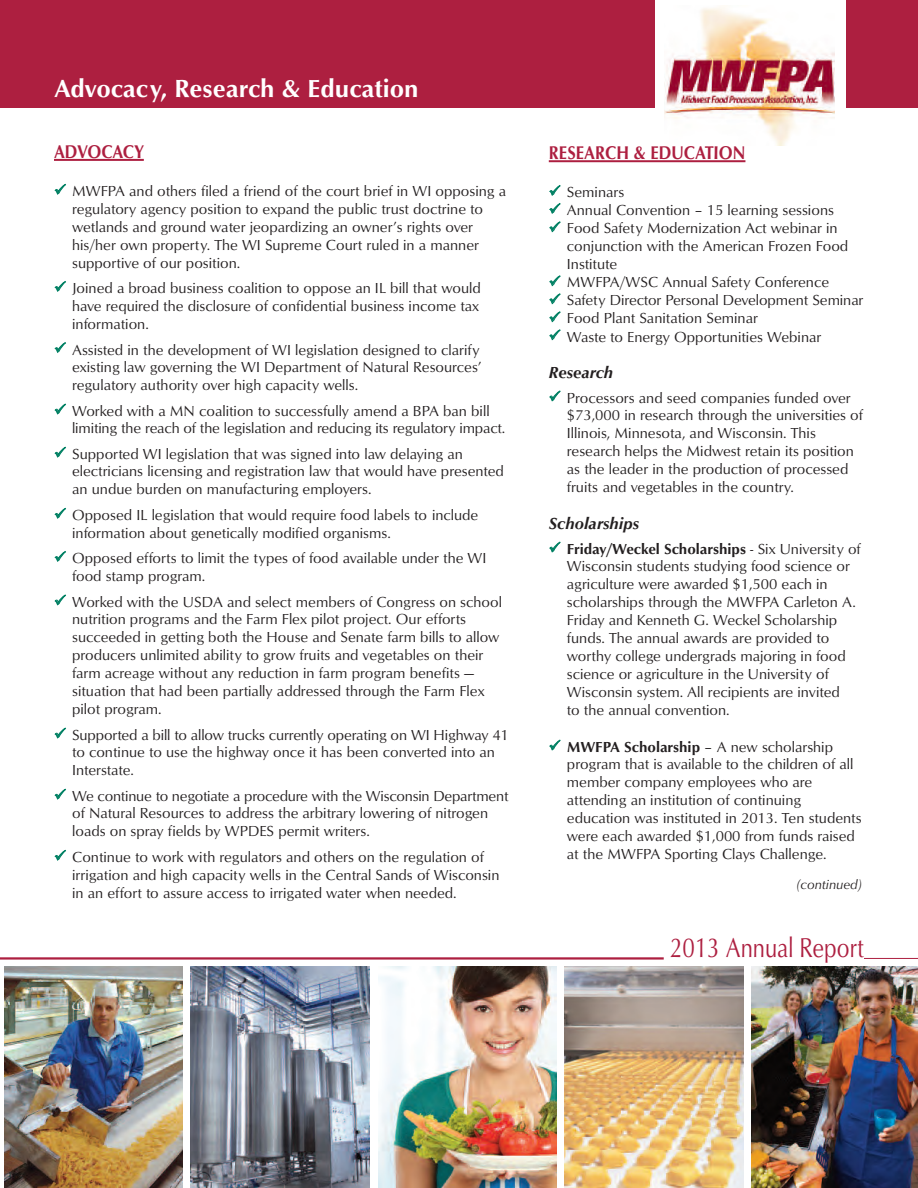
<style>
.page{position:relative;width:918px;height:1188px;background:#fff}
.page>*{position:absolute;margin:0;border:0;box-sizing:border-box;transform-origin:0 0}
.t1{font:28.2px "Optimum Roman DTC";color:#ad1f40;scale:.8 1}
.t2{font:25.5px "Optimum Bold DTC";color:#fff}
.t3{font:18.9px "Optimum Bold DTC";color:#ad1f40;scale:.87 1}
.t4{font:16.5px "Optimum Bold Italic DTC";color:#231f20}
.t5{font:15px/18px "Optimum Roman DTC";color:#231f20}
.t6{font:15px "Optimum Bold DTC";color:#231f20}
.t7{font:13.5px "Optimum Roman Italic DTC";color:#231f20}
.s1{font-family:"Optimum Roman DTC"}
</style>
<div class="page">
<div style="left:0;top:0;width:918px;height:107px;background:#ad1f40"></div>
<hr style="left:0;top:957px;width:664px;height:3px;background:#ad1f40">
<hr style="left:864px;top:958px;width:54px;height:1px;background:#ad1f40">
<img style="left:5px;top:967px;width:178px;height:221px">
<img style="left:191px;top:967px;width:178px;height:221px">
<img style="left:378px;top:967px;width:178px;height:221px">
<img style="left:751px;top:967px;width:167px;height:221px">
<img style="left:565px;top:967px;width:178px;height:221px">
<div style="left:655px;top:0;width:191px;height:283px;background:#fff"></div>
<img style="left:664px;top:7px;width:170px;height:139px">
<hr style="left:54px;top:159px;width:90px;height:2px;background:#ad1f40">
<hr style="left:549px;top:160px;width:196px;height:2px;background:#ad1f40">
<h2 class="t2" style="left:54px;top:73px;width:366px">Advocacy, Research &amp; Education</h2>
<p class="t3" style="left:54px;top:140px;width:105px">ADVOCACY</p>
<p class="t5" style="left:72px;top:182px;width:436px">MWFPA and others filed a friend of the court brief in WI opposing a regulatory agency position to expand the public trust doctrine to wetlands and ground water jeopardizing an owner’s rights over his/her own property. The WI Supreme Court ruled in a manner supportive of our position.</p>
<p class="t5" style="left:72px;top:279px;width:410px;text-align:justify">Joined a broad business coalition to oppose an IL bill that would have required the disclosure of confidential business income tax information.</p>
<p class="t5" style="left:72px;top:340px;width:411px">Assisted in the development of WI legislation designed to clarify existing law governing the WI Department of Natural Resources’ regulatory authority over high capacity wells.</p>
<p class="t5" style="left:72px;top:402px;width:435px;line-height:17.4px">Worked with a MN coalition to successfully amend a BPA ban bill limiting the reach of the legislation and reducing its regulatory impact.</p>
<p class="t5" style="left:72px;top:445px;width:433px">Supported WI legislation that was signed into law delaying an electricians licensing and registration law that would have presented an undue burden on manufacturing employers.</p>
<p class="t5" style="left:72px;top:506px;width:408px;line-height:17.4px">Opposed IL legislation that would require food labels to include information about genetically modified organisms.</p>
<p class="t5" style="left:72px;top:549px;width:416px;line-height:17.4px">Opposed efforts to limit the types of food available under the WI food stamp program.</p>
<p class="t5" style="left:72px;top:592px;width:431px">Worked with the USDA and select members of Congress on school nutrition programs and the Farm Flex pilot project. Our efforts succeeded in getting both the House and Senate farm bills to allow producers unlimited ability to grow fruits and vegetables on their farm acreage without any reduction in farm program benefits — situation that had been partially addressed through the Farm Flex pilot program.</p>
<p class="t5" style="left:72px;top:726px;width:438px">Supported a bill to allow trucks currently operating on WI Highway 41 to continue to use the highway once it has been converted into an<br>Interstate.</p>
<p class="t5" style="left:72px;top:787px;width:438px">We continue to negotiate a procedure with the Wisconsin Department of Natural Resources to address the arbitrary lowering of nitrogen loads on spray fields by WPDES permit writers.</p>
<p class="t5" style="left:72px;top:848px;width:429px">Continue to work with regulators and others on the regulation of irrigation and high capacity wells in the Central Sands of Wisconsin in an effort to assure access to irrigated water when needed.</p>
<p class="t3" style="left:549px;top:142px;width:228px">RESEARCH &amp; EDUCATION</p>
<p class="t5" style="left:567px;top:183px;width:298px">Seminars<br>Annual Convention – 15 learning sessions Food Safety Modernization Act webinar in conjunction with the American Frozen Food Institute<br>MWFPA/WSC Annual Safety Conference Safety Director Personal Development Seminar Food Plant Sanitation Seminar<br>Waste to Energy Opportunities Webinar</p>
<p class="t4" style="left:549px;top:363px;width:66px">Research</p>
<p class="t5" style="left:567px;top:389px;width:298px">Processors and seed companies funded over $73,000 in research through the universities of Illinois, Minnesota, and Wisconsin. This research helps the Midwest retain its position as the leader in the production of processed fruits and vegetables in the country.</p>
<p class="t4" style="left:549px;top:514px;width:92px">Scholarships</p>
<p class="t6" style="left:567px;top:540px;width:295px">Friday/Weckel Scholarships <span class="s1">- Six University of</span></p>
<p class="t5" style="left:567px;top:557px;width:291px">Wisconsin students studying food science or agriculture were awarded $1,500 each in scholarships through the MWFPA Carleton A.<br>Friday and Kenneth G. Weckel Scholarship funds. The annual awards are provided to worthy college undergrads majoring in food science or agriculture in the University of Wisconsin system. All recipients are invited to the annual convention.</p>
<p class="t6" style="left:567px;top:738px;width:268px">MWFPA Scholarship <span class="s1">– A new scholarship</span></p>
<p class="t5" style="left:567px;top:755px;width:296px">program that is available to the children of all member company employees who are attending an institution of continuing education was instituted in 2013. Ten students were each awarded $1,000 from funds raised at the MWFPA Sporting Clays Challenge.</p>
<p class="t7" style="left:797px;top:876px;width:67px">(continued)</p>
<h1 class="t1" style="left:670px;top:930px;width:244px">2013 Annual Report</h1>
</div>
